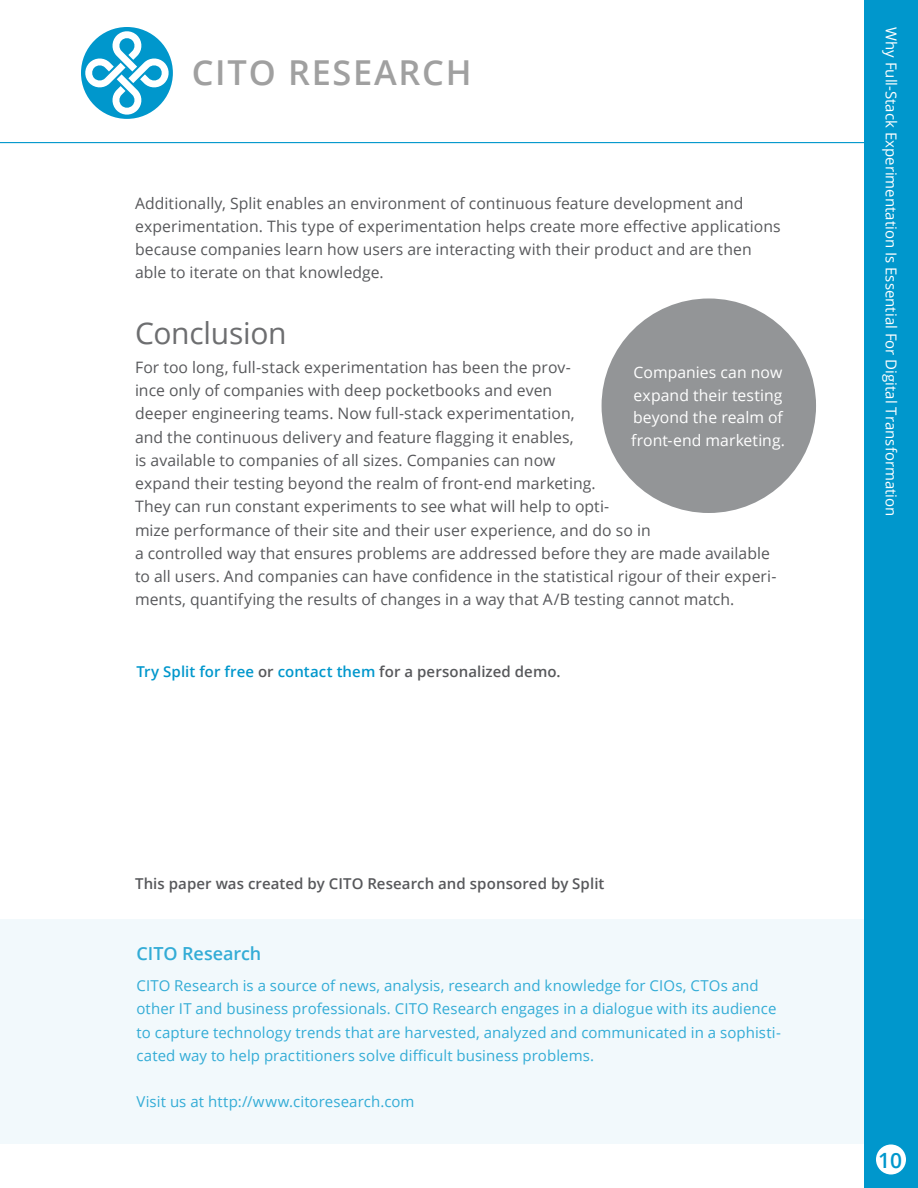
<style>
.page{position:relative;width:918px;height:1188px;background:#fff}
.page>*{position:absolute;margin:0;border:0;box-sizing:border-box;transform-origin:0 0}
.t1{font:600 34.35px "Open Sans";letter-spacing:.05em;color:#a0a0a0}
.t2{font:30px "Open Sans";letter-spacing:-.01em;color:#6d6e70}
.t3{font:600 21px "Open Sans";color:#0097cc}
.t4{font:600 18px "Open Sans";letter-spacing:-.005em;color:#33acd6}
.t5{font:15.75px/23.2px "Open Sans";letter-spacing:.005em;color:#57585b}
.t6{font:15.75px/22.5px "Open Sans";letter-spacing:.005em;color:#fff}
.t7{font:15px/23.2px "Open Sans";letter-spacing:.005em;color:#33acd6}
.t8{font:15px "Open Sans";color:#fff}
.t9{font:600 15px "Open Sans";letter-spacing:.005em;color:#57585b}
.t10{font:600 15px "Open Sans";letter-spacing:.005em;color:#0097cc}
.s1{color:#57585b}
</style>
<div class="page">
<hr style="left:0;top:142px;width:864px;height:1px;background:#0097cc">
<div style="left:0;top:919px;width:918px;height:225px;background:#f2f9fc"></div>
<div style="left:864px;top:0;width:54px;height:1188px;background:#0097cc"></div>
<div style="left:876px;top:1144px;width:30px;height:30px;background:#fff;border-radius:50%"></div>
<svg style="left:81px;top:27px;width:92px;height:92px"></svg>
<svg style="left:84px;top:30px;width:86px;height:86px"></svg>
<div style="left:602px;top:298px;width:214px;height:215px;background:#939597;border-radius:50%"></div>
<h1 class="t1" style="left:192px;top:53px;width:281px">CITO RESEARCH</h1>
<p class="t5" style="left:135px;top:191px;width:647px">Additionally, Split enables an environment of continuous feature development and experimentation. This type of experimentation helps create more effective applications because companies learn how users are interacting with their product and are then able to iterate on that knowledge.</p>
<h2 class="t2" style="left:135px;top:312px;width:153px">Conclusion</h2>
<p class="t5" style="left:135px;top:355px;width:643px">For too long, full-stack experimentation has been the prov-<br>ince only of companies with deep pocketbooks and even<br>deeper engineering teams. Now full-stack experimentation,<br>and the continuous delivery and feature flagging it enables,<br>is available to companies of all sizes. Companies can now<br>expand their testing beyond the realm of front-end marketing.<br>They can run constant experiments to see what will help to opti-<br>mize performance of their site and their user experience, and do so in<br>a controlled way that ensures problems are addressed before they are made available to all users. And companies can have confidence in the statistical rigour of their experi&shy;ments, quantifying the results of changes in a way that A/B testing cannot match.</p>
<p class="t6" style="left:631px;top:361px;width:155px">Companies can now expand their testing beyond the realm of front-end marketing.</p>
<p class="t10" style="left:136px;top:666px;width:426px">Try Split for free <span class="s1">or</span> contact them <span class="s1">for a personalized demo.</span></p>
<p class="t9" style="left:135px;top:873px;width:471px">This paper was created by CITO Research and sponsored by Split</p>
<p class="t4" style="left:136px;top:941px;width:126px">CITO Research</p>
<p class="t7" style="left:136px;top:974px;width:646px">CITO Research is a source of news, analysis, research and knowledge for CIOs, CTOs and other IT and business professionals. CITO Research engages in a dialogue with its audience to capture technology trends that are harvested, analyzed and communicated in a sophisti&shy;cated way to help practitioners solve difficult business problems.</p>
<p class="t7" style="left:136px;top:1090px;width:280px">Visit us at http://www.citoresearch.com</p>
<p class="t8" style="left:897px;top:27px;width:491px;rotate:90deg">Why Full-Stack Experimentation Is Essential For Digital Transformation</p>
<h3 class="t3" style="left:878px;top:1151px;width:25px">10</h3>
</div>
